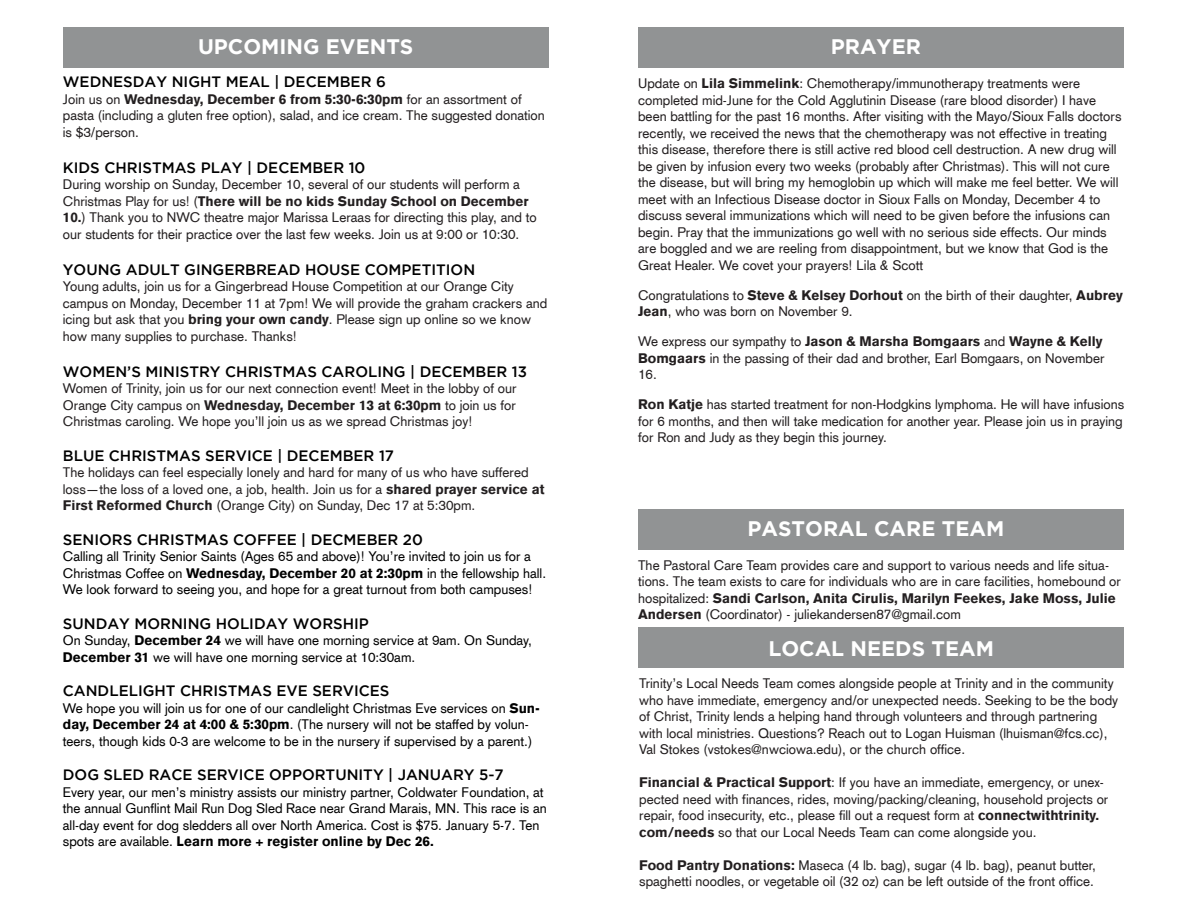
<style>
.page{position:relative;width:1188px;height:918px;background:#fff}
.page>*{position:absolute;margin:0;border:0;box-sizing:border-box;transform-origin:0 0}
.t1{font:700 21px "Gotham";color:#fff}
.t2{font:500 15px "Gotham";color:#000}
.t3{font:13.5px/16.5px "Akzidenz Grotesk CE";color:#231f20}
.t4{font:13.5px/16.5px "Akzidenz Grotesk CE";color:#000}
.s1{font-weight:900}
</style>
<div class="page">
<div style="left:638px;top:27px;width:486px;height:41px;background:#919394"></div>
<div style="left:638px;top:627px;width:486px;height:41px;background:#919394"></div>
<div style="left:638px;top:509px;width:486px;height:41px;background:#919394"></div>
<div style="left:63px;top:27px;width:486px;height:40px;background:#919394"></div>
<p class="t1" style="left:198px;top:34px;width:217px">UPCOMING EVENTS</p>
<p class="t2" style="left:63px;top:73px;width:324px">WEDNESDAY NIGHT MEAL | DECEMBER 6</p>
<p class="t3" style="left:63px;top:90px;width:483px">Join us on <span class="s1">Wednesday, December 6 from 5:30-6:30pm</span> for an assortment of pasta (including a gluten free option), salad, and ice cream. The suggested donation is $3/person.</p>
<p class="t2" style="left:63px;top:159px;width:304px">KIDS CHRISTMAS PLAY | DECEMBER 10</p>
<p class="t3" style="left:63px;top:176px;width:475px">During worship on Sunday, December 10, several of our students will perform a Christmas Play for us! (<span class="s1">There will be no kids Sunday School on December 10.</span>) Thank you to NWC theatre major Marissa Leraas for directing this play, and to our students for their practice over the last few weeks. Join us at 9:00 or 10:30.</p>
<p class="t2" style="left:63px;top:261px;width:414px">YOUNG ADULT GINGERBREAD HOUSE COMPETITION</p>
<p class="t3" style="left:63px;top:278px;width:486px">Young adults, join us for a Gingerbread House Competition at our Orange City campus on Monday, December 11 at 7pm! We will provide the graham crackers and icing but ask that you <span class="s1">bring your own candy</span>. Please sign up online so we know how many supplies to purchase. Thanks!</p>
<p class="t2" style="left:63px;top:363px;width:466px">WOMEN’S MINISTRY CHRISTMAS CAROLING | DECEMBER 13</p>
<p class="t3" style="left:63px;top:380px;width:455px;text-align:justify">Women of Trinity, join us for our next connection event! Meet in the lobby of our Orange City campus on <span class="s1">Wednesday, December 13 at 6:30pm</span> to join us for Christmas caroling. We hope you’ll join us as we spread Christmas joy!</p>
<p class="t2" style="left:63px;top:447px;width:333px">BLUE CHRISTMAS SERVICE | DECEMBER 17</p>
<p class="t3" style="left:63px;top:464px;width:483px">The holidays can feel especially lonely and hard for many of us who have suffered loss—the loss of a loved one, a job, health. Join us for a <span class="s1">shared prayer service at<br>First Reformed Church</span> (Orange City) on Sunday, Dec 17 at 5:30pm.</p>
<p class="t2" style="left:63px;top:531px;width:362px">SENIORS CHRISTMAS COFFEE | DECMEBER 20</p>
<p class="t4" style="left:63px;top:548px;width:485px">Calling all Trinity Senior Saints (Ages 65 and above)! You’re invited to join us for a<br>Christmas Coffee on <span class="s1">Wednesday, December 20 at 2:30pm</span> in the fellowship hall.<br>We look forward to seeing you, and hope for a great turnout from both campuses!</p>
<p class="t2" style="left:63px;top:615px;width:308px">SUNDAY MORNING HOLIDAY WORSHIP</p>
<p class="t4" style="left:63px;top:632px;width:471px">On Sunday, <span class="s1">December 24</span> we will have one morning service at 9am. On Sunday,<br><span class="s1">December 31</span> we will have one morning service at 10:30am.</p>
<p class="t2" style="left:63px;top:682px;width:328px">CANDLELIGHT CHRISTMAS EVE SERVICES</p>
<p class="t4" style="left:63px;top:699px;width:479px">We hope you will join us for one of our candlelight Christmas Eve services on <span class="s1">Sun&shy;day, December 24 at 4:00 &amp; 5:30pm</span>. (The nursery will not be staffed by volun&shy;teers, though kids 0-3 are welcome to be in the nursery if supervised by a parent.)</p>
<p class="t2" style="left:63px;top:766px;width:442px">DOG SLED RACE SERVICE OPPORTUNITY | JANUARY 5-7</p>
<p class="t4" style="left:63px;top:783px;width:485px">Every year, our men’s ministry assists our ministry partner, Coldwater Foundation, at the annual Gunflint Mail Run Dog Sled Race near Grand Marais, MN. This race is an all-day event for dog sledders all over North America. Cost is $75. January 5-7. Ten spots are available. <span class="s1">Learn more + register online by Dec 26.</span></p>
<p class="t1" style="left:831px;top:35px;width:92px">PRAYER</p>
<p class="t3" style="left:638px;top:75px;width:485px">Update on <span class="s1">Lila Simmelink</span>: Chemotherapy/immunotherapy treatments were completed mid-June for the Cold Agglutinin Disease (rare blood disorder) I have been battling for the past 16 months. After visiting with the Mayo/Sioux Falls doctors recently, we received the news that the chemotherapy was not effective in treating this disease, therefore there is still active red blood cell destruction. A new drug will be given by infusion every two weeks (probably after Christmas). This will not cure the disease, but will bring my hemoglobin up which will make me feel better. We will meet with an Infectious Disease doctor in Sioux Falls on Monday, December 4 to discuss several immunizations which will need to be given before the infusions can begin. Pray that the immunizations go well with no serious side effects. Our minds are boggled and we are reeling from disappointment, but we know that God is the Great Healer. We covet your prayers! Lila &amp; Scott</p>
<p class="t3" style="left:638px;top:286px;width:486px">Congratulations to <span class="s1">Steve &amp; Kelsey Dorhout</span> on the birth of their daughter, <span class="s1">Aubrey<br>Jean</span>, who was born on November 9.</p>
<p class="t3" style="left:638px;top:333px;width:468px">We express our sympathy to <span class="s1">Jason &amp; Marsha Bomgaars</span> and <span class="s1">Wayne &amp; Kelly<br>Bomgaars</span> in the passing of their dad and brother, Earl Bomgaars, on November<br>16.</p>
<p class="t3" style="left:638px;top:396px;width:488px;text-align:justify"><span class="s1">Ron Katje</span> has started treatment for non-Hodgkins lymphoma. He will have infusions for 6 months, and then will take medication for another year. Please join us in praying for Ron and Judy as they begin this journey.</p>
<p class="t1" style="left:748px;top:517px;width:258px">PASTORAL CARE TEAM</p>
<p class="t3" style="left:638px;top:557px;width:484px">The Pastoral Care Team provides care and support to various needs and life situa&shy;tions. The team exists to care for individuals who are in care facilities, homebound or hospitalized: <span class="s1">Sandi Carlson, Anita Cirulis, Marilyn Feekes, Jake Moss, Julie Andersen</span> (Coordinator) - juliekandersen87@gmail.com</p>
<p class="t1" style="left:768px;top:636px;width:227px">LOCAL NEEDS TEAM</p>
<p class="t3" style="left:639px;top:675px;width:480px">Trinity’s Local Needs Team comes alongside people at Trinity and in the community who have immediate, emergency and/or unexpected needs. Seeking to be the body of Christ, Trinity lends a helping hand through volunteers and through partnering with local ministries. Questions? Reach out to Logan Huisman (lhuisman@fcs.cc), Val Stokes (vstokes@nwciowa.edu), or the church office.</p>
<p class="t3" style="left:639px;top:774px;width:471px"><span class="s1">Financial &amp; Practical Support</span>: If you have an immediate, emergency, or unex&shy;pected need with finances, rides, moving/packing/cleaning, household projects or repair, food insecurity, etc., please fill out a request form at <span class="s1">connectwithtrinity. com/needs</span> so that our Local Needs Team can come alongside you.</p>
<p class="t3" style="left:639px;top:857px;width:458px"><span class="s1">Food Pantry Donations:</span> Maseca (4 lb. bag), sugar (4 lb. bag), peanut butter, spaghetti noodles, or vegetable oil (32 oz) can be left outside of the front office.</p>
</div>
